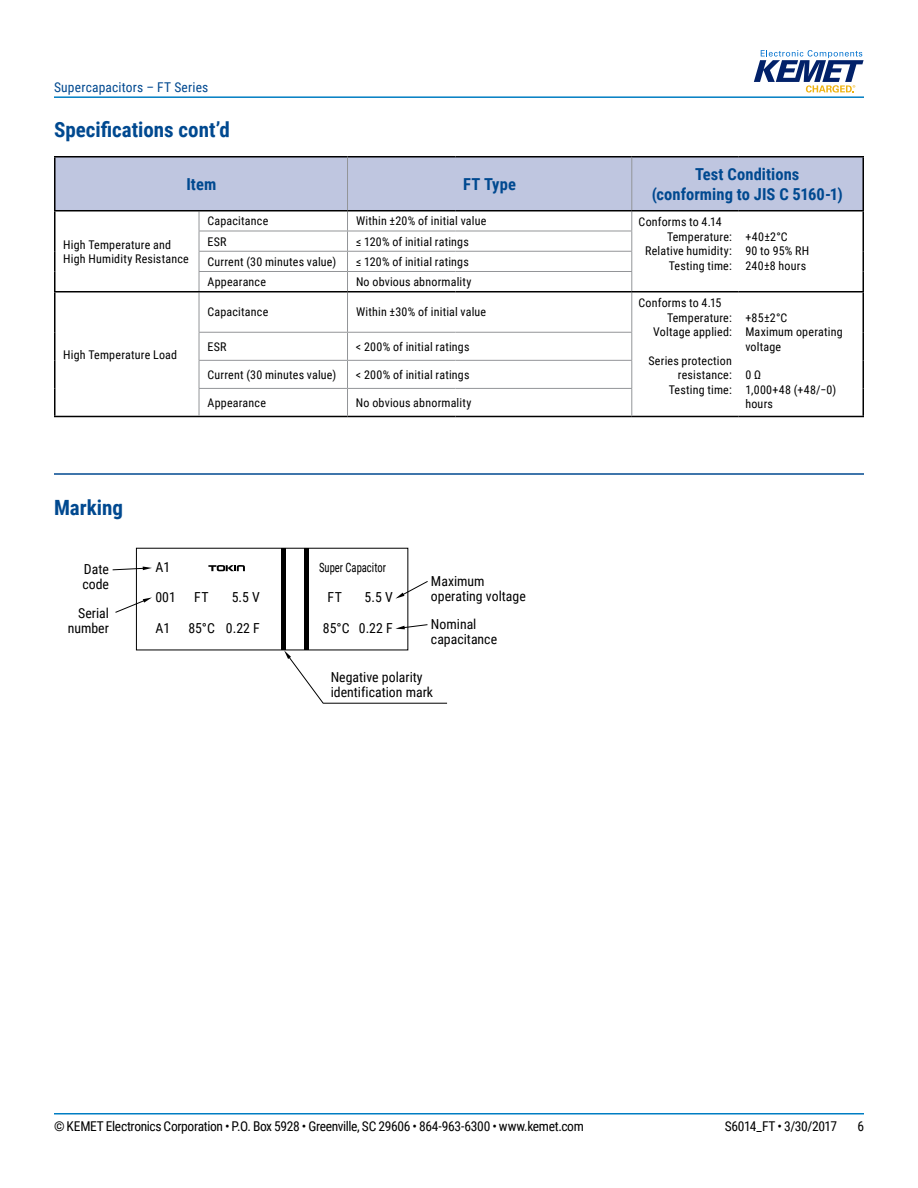
<style>
.page{position:relative;width:918px;height:1188px;background:#fff}
.page>*{position:absolute;margin:0;border:0;box-sizing:border-box;transform-origin:0 0}
.t1{font:700 21px "Roboto Condensed";color:#004990}
.t2{font:700 16.5px/19.8px "Roboto Condensed";letter-spacing:.005em;color:#004990;text-align:center}
.t3{font:13.8px/14.7px "Roboto Condensed";color:#000}
.t4{font:13.5px "Roboto Condensed";letter-spacing:-.025em;color:#000}
.t5{font:13.5px "Roboto Condensed";letter-spacing:.015em;color:#004990}
.t6{font:12.9px "Roboto Condensed";color:#000;scale:.82 1}
.t7{font:12px/14.4px "Roboto Condensed";letter-spacing:.015em;color:#000}
</style>
<div class="page">
<hr style="left:54px;top:1113px;width:810px;height:2px;background:#007dc3">
<hr style="left:54px;top:96px;width:810px;height:2px;background:#007dc3">
<svg style="left:754px;top:50px;width:110px;height:43px"></svg>
<hr style="left:54px;top:473px;width:810px;height:2px;background:#004990">
<div style="left:281px;top:548px;width:5px;height:102px;background:#000"></div>
<div style="left:304px;top:548px;width:5px;height:102px;background:#000"></div>
<svg style="left:284px;top:650px;width:164px;height:54px"></svg>
<svg style="left:208px;top:565px;width:37px;height:6px"></svg>
<svg style="left:395px;top:581px;width:33px;height:18px"></svg>
<svg style="left:395px;top:624px;width:33px;height:5px"></svg>
<svg style="left:112px;top:567px;width:40px;height:3px"></svg>
<svg style="left:115px;top:597px;width:37px;height:16px"></svg>
<div style="left:56px;top:157px;width:807px;height:53px;background:#bfc6e0"></div>
<hr style="left:54px;top:416px;width:145px;height:1px;background:#000">
<hr style="left:632px;top:416px;width:107px;height:1px;background:#000">
<hr style="left:739px;top:416px;width:125px;height:1px;background:#000">
<hr style="left:199px;top:416px;width:149px;height:1px;background:#000">
<hr style="left:348px;top:416px;width:108px;height:1px;background:#000">
<hr style="left:456px;top:416px;width:176px;height:1px;background:#000">
<svg style="left:199px;top:211px;width:1px;height:80px"></svg>
<svg style="left:347px;top:211px;width:1px;height:80px"></svg>
<hr style="left:199px;top:292px;width:1px;height:40px;background:#939598">
<hr style="left:347px;top:292px;width:1px;height:40px;background:#939598">
<svg style="left:199px;top:333px;width:1px;height:83px"></svg>
<svg style="left:347px;top:333px;width:1px;height:83px"></svg>
<hr style="left:199px;top:231px;width:149px;height:1px;background:#939598">
<hr style="left:348px;top:231px;width:108px;height:1px;background:#939598">
<hr style="left:456px;top:231px;width:176px;height:1px;background:#939598">
<hr style="left:199px;top:251px;width:149px;height:1px;background:#939598">
<hr style="left:348px;top:251px;width:108px;height:1px;background:#939598">
<hr style="left:456px;top:251px;width:176px;height:1px;background:#939598">
<hr style="left:199px;top:271px;width:149px;height:1px;background:#939598">
<hr style="left:348px;top:271px;width:108px;height:1px;background:#939598">
<hr style="left:456px;top:271px;width:176px;height:1px;background:#939598">
<hr style="left:199px;top:332px;width:149px;height:1px;background:#939598">
<hr style="left:348px;top:332px;width:108px;height:1px;background:#939598">
<hr style="left:456px;top:332px;width:176px;height:1px;background:#939598">
<hr style="left:199px;top:360px;width:149px;height:1px;background:#939598">
<hr style="left:348px;top:360px;width:108px;height:1px;background:#939598">
<hr style="left:456px;top:360px;width:176px;height:1px;background:#939598">
<hr style="left:199px;top:388px;width:149px;height:1px;background:#939598">
<hr style="left:348px;top:388px;width:108px;height:1px;background:#939598">
<hr style="left:456px;top:388px;width:176px;height:1px;background:#939598">
<hr style="left:54px;top:211px;width:2px;height:20px;background:#000">
<hr style="left:54px;top:231px;width:2px;height:20px;background:#000">
<hr style="left:54px;top:251px;width:2px;height:20px;background:#000">
<hr style="left:54px;top:271px;width:2px;height:20px;background:#000">
<svg style="left:631px;top:211px;width:1px;height:80px"></svg>
<svg style="left:863px;top:211px;width:1px;height:80px"></svg>
<hr style="left:631px;top:292px;width:1px;height:40px;background:#939598">
<svg style="left:631px;top:333px;width:1px;height:83px"></svg>
<hr style="left:54px;top:156px;width:145px;height:1px;background:#000">
<hr style="left:54px;top:157px;width:2px;height:53px;background:#000">
<hr style="left:199px;top:156px;width:149px;height:1px;background:#000">
<hr style="left:632px;top:156px;width:107px;height:1px;background:#000">
<hr style="left:739px;top:156px;width:125px;height:1px;background:#000">
<hr style="left:863px;top:157px;width:1px;height:53px;background:#000">
<hr style="left:54px;top:210px;width:145px;height:1px;background:#000">
<hr style="left:199px;top:210px;width:149px;height:1px;background:#000">
<hr style="left:632px;top:210px;width:107px;height:1px;background:#000">
<hr style="left:739px;top:210px;width:125px;height:1px;background:#000">
<hr style="left:54px;top:291px;width:145px;height:1px;background:#000">
<hr style="left:54px;top:292px;width:2px;height:40px;background:#000">
<hr style="left:54px;top:332px;width:2px;height:28px;background:#000">
<hr style="left:54px;top:360px;width:2px;height:28px;background:#000">
<hr style="left:54px;top:388px;width:2px;height:28px;background:#000">
<hr style="left:199px;top:291px;width:149px;height:1px;background:#000">
<hr style="left:348px;top:291px;width:108px;height:1px;background:#000">
<hr style="left:456px;top:291px;width:176px;height:1px;background:#000">
<hr style="left:632px;top:291px;width:107px;height:1px;background:#000">
<hr style="left:739px;top:291px;width:125px;height:1px;background:#000">
<hr style="left:863px;top:292px;width:1px;height:40px;background:#000">
<svg style="left:863px;top:332px;width:1px;height:84px"></svg>
<hr style="left:348px;top:156px;width:108px;height:1px;background:#000">
<hr style="left:456px;top:156px;width:176px;height:1px;background:#000">
<hr style="left:348px;top:210px;width:108px;height:1px;background:#000">
<hr style="left:456px;top:210px;width:176px;height:1px;background:#000">
<hr style="left:347px;top:157px;width:1px;height:53px;background:#939598">
<hr style="left:631px;top:157px;width:1px;height:53px;background:#939598">
<p class="t5" style="left:54px;top:81px;width:156px">Supercapacitors – FT Series</p>
<h1 class="t1" style="left:54px;top:115px;width:177px">Specifications cont’d</h1>
<h2 class="t2" style="left:186px;top:174px;width:31px">Item</h2>
<h2 class="t2" style="left:463px;top:174px;width:54px">FT Type</h2>
<h2 class="t2" style="left:652px;top:164px;width:193px">Test Conditions<br>(conforming to JIS C 5160-1)</h2>
<p class="t7" style="left:63px;top:239px;width:127px;line-height:13.5px">High Temperature and<br>High Humidity Resistance</p>
<p class="t7" style="left:208px;top:215px;width:62px">Capacitance</p>
<p class="t7" style="left:356px;top:213px;width:132px">Within ±20% of initial value</p>
<p class="t7" style="left:639px;top:216px;width:85px">Conforms to 4.14</p>
<p class="t7" style="left:667px;top:230px;width:66px">Temperature:</p>
<p class="t7" style="left:645px;top:245px;width:88px">Relative humidity:</p>
<p class="t7" style="left:669px;top:259px;width:64px">Testing time:</p>
<p class="t7" style="left:745px;top:229px;width:65px">+40±2°C<br>90 to 95% RH<br>240±8 hours</p>
<p class="t7" style="left:208px;top:235px;width:21px">ESR</p>
<p class="t7" style="left:356px;top:234px;width:114px">≤ 120% of initial ratings</p>
<p class="t7" style="left:208px;top:255px;width:130px">Current (30 minutes value)</p>
<p class="t7" style="left:356px;top:254px;width:114px">≤ 120% of initial ratings</p>
<p class="t7" style="left:208px;top:275px;width:60px">Appearance</p>
<p class="t7" style="left:356px;top:275px;width:117px">No obvious abnormality</p>
<p class="t7" style="left:63px;top:348px;width:115px">High Temperature Load</p>
<p class="t7" style="left:208px;top:306px;width:62px">Capacitance</p>
<p class="t7" style="left:356px;top:305px;width:132px">Within ±30% of initial value</p>
<p class="t7" style="left:207px;top:340px;width:21px">ESR</p>
<p class="t7" style="left:356px;top:339px;width:115px">&lt; 200% of initial ratings</p>
<p class="t7" style="left:207px;top:368px;width:130px">Current (30 minutes value)</p>
<p class="t7" style="left:356px;top:367px;width:115px">&lt; 200% of initial ratings</p>
<p class="t7" style="left:207px;top:396px;width:60px">Appearance</p>
<p class="t7" style="left:356px;top:396px;width:117px">No obvious abnormality</p>
<h1 class="t1" style="left:54px;top:493px;width:71px">Marking</h1>
<p class="t3" style="left:82px;top:563px;width:28px">Date code</p>
<p class="t3" style="left:68px;top:607px;width:43px;text-align:right">Serial number</p>
<p class="t3" style="left:155px;top:561px;width:16px">A1</p>
<p class="t3" style="left:155px;top:591px;width:22px">001</p>
<p class="t3" style="left:155px;top:621px;width:16px">A1</p>
<p class="t6" style="left:319px;top:562px;width:83px">Super Capacitor</p>
<p class="t3" style="left:194px;top:591px;width:16px">FT</p>
<p class="t3" style="left:328px;top:591px;width:16px">FT</p>
<p class="t3" style="left:232px;top:591px;width:30px">5.5 V</p>
<p class="t3" style="left:365px;top:591px;width:30px">5.5 V</p>
<p class="t3" style="left:188px;top:621px;width:28px">85°C</p>
<p class="t3" style="left:323px;top:621px;width:71px">85°C 0.22 F</p>
<p class="t3" style="left:226px;top:621px;width:35px">0.22 F</p>
<p class="t3" style="left:431px;top:575px;width:96px">Maximum operating voltage</p>
<p class="t3" style="left:431px;top:618px;width:68px">Nominal capacitance</p>
<p class="t3" style="left:331px;top:671px;width:104px">Negative polarity identification mark</p>
<p class="t7" style="left:639px;top:297px;width:84px">Conforms to 4.15</p>
<p class="t7" style="left:667px;top:311px;width:66px">Temperature:</p>
<p class="t7" style="left:653px;top:326px;width:80px">Voltage applied:</p>
<p class="t7" style="left:648px;top:354px;width:85px;text-align:right">Series protection resistance:<br>Testing time:</p>
<p class="t7" style="left:745px;top:310px;width:99px">+85±2°C<br>Maximum operating voltage</p>
<p class="t7" style="left:745px;top:368px;width:92px">0 Ω<br>1,000+48 (+48/−0) hours</p>
<p class="t4" style="left:54px;top:1120px;width:531px">© KEMET Electronics Corporation • P.O. Box 5928 • Greenville, SC 29606 • 864-963-6300 • www.kemet.com</p>
<p class="t4" style="left:725px;top:1120px;width:114px">S6014_FT • 3/30/2017</p>
<p class="t4" style="left:857px;top:1120px;width:8px">6</p>
</div>
